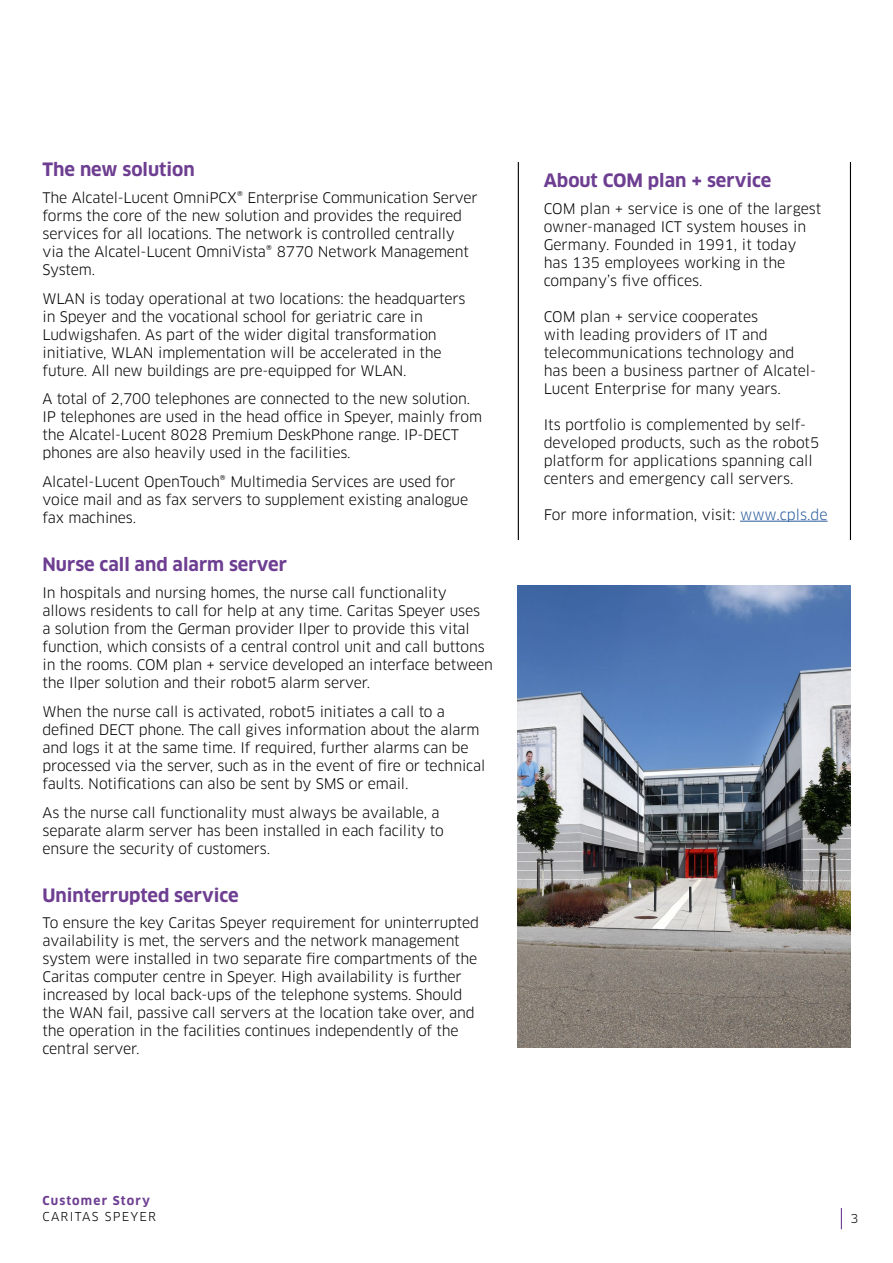
<style>
.page{position:relative;width:893px;height:1263px;background:#fff}
.page>*{position:absolute;margin:0;border:0;box-sizing:border-box;transform-origin:0 0}
.t1{font:700 18px "Clan OT";color:#6d3e91}
.t2{font:14.25px/18px "Clan OT";letter-spacing:-.01em;color:#000}
.t3{font:12px "Clan OT";letter-spacing:.1em;color:#000}
.t4{font:700 12px "Clan OT";letter-spacing:.1em;color:#6d3e91}
.s1{color:#275b9b}
</style>
<div class="page">
<svg style="left:841px;top:1208px;width:1px;height:21px"></svg>
<img style="left:518px;top:585px;width:332px;height:463px">
<hr style="left:740px;top:521px;width:87px;height:1px;background:#275b9b">
<hr style="left:518px;top:162px;width:1px;height:378px;background:#000">
<hr style="left:850px;top:162px;width:1px;height:378px;background:#000">
<p class="t1" style="left:43px;top:159px;width:154px">The new solution</p>
<p class="t2" style="left:43px;top:189px;width:437px">The Alcatel-Lucent OmniPCX® Enterprise Communication Server forms the core of the new solution and provides the required services for all locations. The network is controlled centrally via the Alcatel-Lucent OmniVista® 8770 Network Management System.</p>
<p class="t2" style="left:43px;top:289px;width:425px">WLAN is today operational at two locations: the headquarters in Speyer and the vocational school for geriatric care in Ludwigshafen. As part of the wider digital transformation initiative, WLAN implementation will be accelerated in the future. All new buildings are pre-equipped for WLAN.</p>
<p class="t2" style="left:43px;top:390px;width:441px">A total of 2,700 telephones are connected to the new solution.<br>IP telephones are used in the head office in Speyer, mainly from the Alcatel-Lucent 8028 Premium DeskPhone range. IP-DECT phones are also heavily used in the facilities.</p>
<p class="t2" style="left:43px;top:473px;width:427px">Alcatel-Lucent OpenTouch® Multimedia Services are used for voice mail and as fax servers to supplement existing analogue fax machines.</p>
<p class="t1" style="left:43px;top:554px;width:246px">Nurse call and alarm server</p>
<p class="t2" style="left:43px;top:584px;width:452px">In hospitals and nursing homes, the nurse call functionality allows residents to call for help at any time. Caritas Speyer uses<br>a solution from the German provider Ilper to provide this vital function, which consists of a central control unit and call buttons in the rooms. COM plan + service developed an interface between the Ilper solution and their robot5 alarm server.</p>
<p class="t2" style="left:43px;top:702px;width:444px">When the nurse call is activated, robot5 initiates a call to a defined DECT phone. The call gives information about the alarm and logs it at the same time. If required, further alarms can be processed via the server, such as in the event of fire or technical faults. Notifications can also be sent by SMS or email.</p>
<p class="t2" style="left:43px;top:803px;width:403px">As the nurse call functionality must always be available, a separate alarm server has been installed in each facility to ensure the security of customers.</p>
<p class="t1" style="left:43px;top:884px;width:198px">Uninterrupted service</p>
<p class="t2" style="left:43px;top:914px;width:438px">To ensure the key Caritas Speyer requirement for uninterrupted availability is met, the servers and the network management system were installed in two separate fire compartments of the Caritas computer centre in Speyer. High availability is further increased by local back-ups of the telephone systems. Should the WAN fail, passive call servers at the location take over, and the operation in the facilities continues independently of the central server.</p>
<p class="t1" style="left:544px;top:170px;width:229px">About COM plan + service</p>
<p class="t2" style="left:544px;top:199px;width:279px">COM plan + service is one of the largest owner-managed ICT system houses in<br>Germany. Founded in 1991, it today has 135 employees working in the company’s five offices.</p>
<p class="t2" style="left:544px;top:307px;width:274px">COM plan + service cooperates<br>with leading providers of IT and telecommunications technology and has been a business partner of Alcatel-Lucent Enterprise for many years.</p>
<p class="t2" style="left:544px;top:415px;width:277px">Its portfolio is complemented by self&shy;developed products, such as the robot5 platform for applications spanning call centers and emergency call servers.</p>
<p class="t2" style="left:544px;top:505px;width:285px">For more information, visit: <span class="s1">www.cpls.de</span></p>
<p class="t4" style="left:43px;top:1193px;width:109px">Customer Story</p>
<p class="t3" style="left:43px;top:1210px;width:115px">CARITAS SPEYER</p>
<p class="t3" style="left:850px;top:1211px;width:9px">3</p>
</div>
